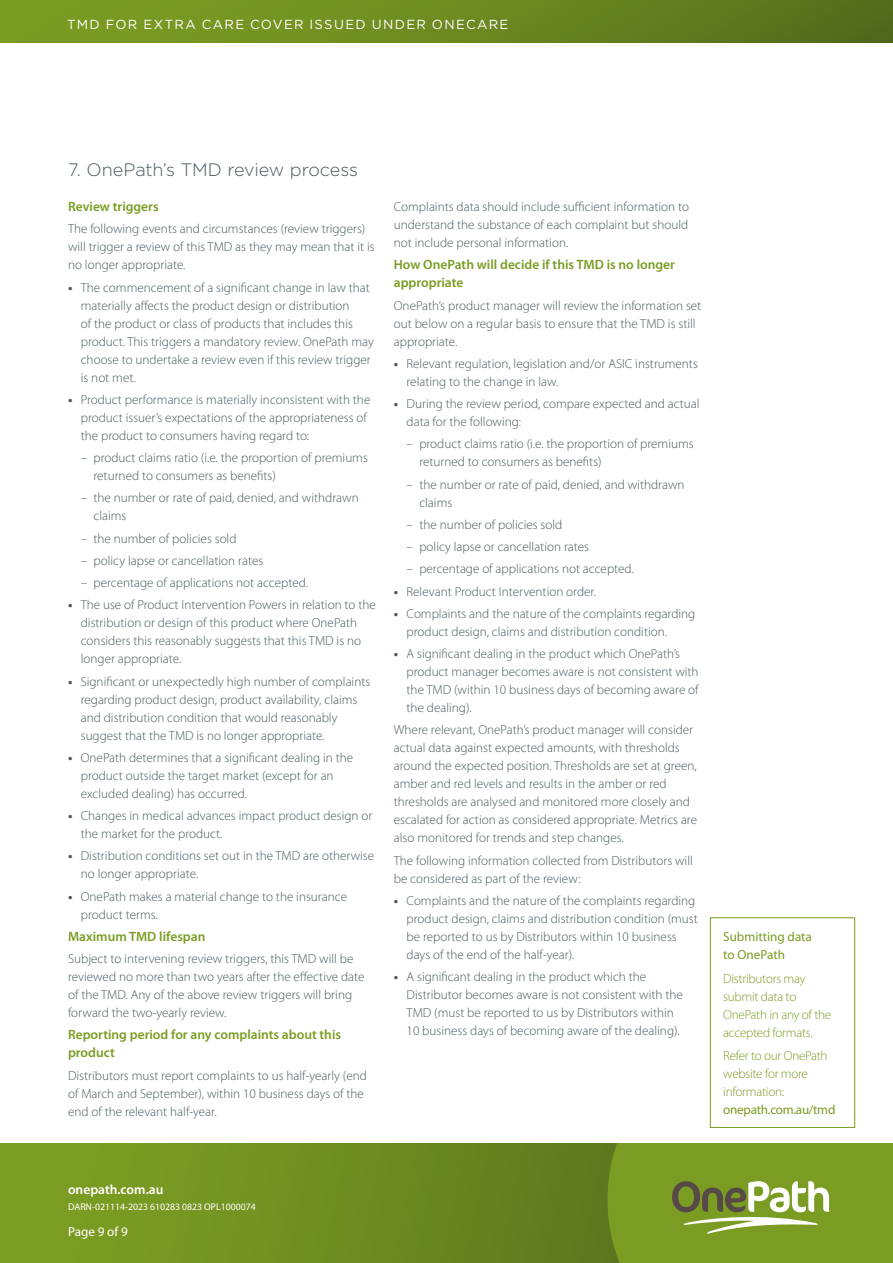
<style>
.page{position:relative;width:893px;height:1263px;background:#fff}
.page>*{position:absolute;margin:0;border:0;box-sizing:border-box;transform-origin:0 0}
.t1{font:300 18px "Gotham";letter-spacing:-.005em;color:#4a585f}
.t2{font:600 13.5px/18px "Myriad Pro";color:#7a9c22}
.t3{font:600 13.5px "Myriad Pro";color:#fff}
.t4{font:300 13.2px/18px "Myriad Pro";color:#4a585f}
.t5{font:300 13.2px/18px "Myriad Pro";letter-spacing:-.02em;color:#7a9c22}
.t6{font:13.2px "Gotham";letter-spacing:.1em;color:#fff}
.t7{font:13.2px/18px "Myriad Pro";color:#7a9c22}
.t8{font:13.2px "Myriad Pro";letter-spacing:-.02em;color:#7a9c22}
.t9{font:13.2px "Myriad Pro";color:#fff}
.t10{font:9.75px "Myriad Pro";color:#fff}
.s1{font-weight:700}
</style>
<div class="page">
<svg style="left:0;top:1144px;width:607px;height:119px;background:#6f8d20"></svg>
<svg style="left:607px;top:1144px;width:286px;height:119px;background:#809e30"></svg>
<div style="left:0;top:0;width:893px;height:43px;background:linear-gradient(to right,#80a223,#556e1d)"></div>
<div style="left:710px;top:917px;width:145px;height:210px;border:1px solid #7a9c22"></div>
<p class="t6" style="left:67px;top:16px;width:443px">TMD FOR EXTRA CARE COVER ISSUED UNDER ONECARE</p>
<h1 class="t1" style="left:68px;top:158px;width:292px">7. OnePath’s TMD review process</h1>
<p class="t2" style="left:68px;top:197px;width:92px">Review triggers</p>
<p class="t4" style="left:68px;top:220px;width:308px">The following events and circumstances (review triggers) will trigger a review of this TMD as they may mean that it is no longer appropriate.</p>
<p class="t4" style="left:81px;top:278px;width:295px;text-indent:-13px"><span class="s1">•</span> The commencement of a significant change in law that materially affects the product design or distribution<br>of the product or class of products that includes this product. This triggers a mandatory review. OnePath may choose to undertake a review even if this review trigger is not met.</p>
<p class="t4" style="left:81px;top:390px;width:291px;text-indent:-13px"><span class="s1">•</span> Product performance is materially inconsistent with the product issuer’s expectations of the appropriateness of the product to consumers having regard to:</p>
<p class="t4" style="left:94px;top:448px;width:276px;text-indent:-13px">– product claims ratio (i.e. the proportion of premiums returned to consumers as benefits)</p>
<p class="t4" style="left:94px;top:489px;width:267px;text-indent:-13px">– the number or rate of paid, denied, and withdrawn claims</p>
<p class="t4" style="left:81px;top:529px;width:157px">– the number of policies sold</p>
<p class="t4" style="left:81px;top:551px;width:184px">– policy lapse or cancellation rates</p>
<p class="t4" style="left:81px;top:573px;width:229px">– percentage of applications not accepted.</p>
<p class="t4" style="left:81px;top:596px;width:296px;text-indent:-13px"><span class="s1">•</span> The use of Product Intervention Powers in relation to the distribution or design of this product where OnePath considers this reasonably suggests that this TMD is no longer appropriate.</p>
<p class="t4" style="left:81px;top:672px;width:291px;text-indent:-13px"><span class="s1">•</span> Significant or unexpectedly high number of complaints regarding product design, product availability, claims and distribution condition that would reasonably suggest that the TMD is no longer appropriate.</p>
<p class="t4" style="left:81px;top:748px;width:274px;text-indent:-13px"><span class="s1">•</span> OnePath determines that a significant dealing in the product outside the target market (except for an excluded dealing) has occurred.</p>
<p class="t4" style="left:81px;top:806px;width:293px;text-indent:-13px"><span class="s1">•</span> Changes in medical advances impact product design or the market for the product.</p>
<p class="t4" style="left:81px;top:847px;width:295px;text-indent:-13px"><span class="s1">•</span> Distribution conditions set out in the TMD are otherwise no longer appropriate.</p>
<p class="t4" style="left:81px;top:887px;width:268px;text-indent:-13px"><span class="s1">•</span> OnePath makes a material change to the insurance product terms.</p>
<p class="t2" style="left:68px;top:927px;width:139px">Maximum TMD lifespan</p>
<p class="t4" style="left:68px;top:949px;width:298px">Subject to intervening review triggers, this TMD will be reviewed no more than two years after the effective date of the TMD. Any of the above review triggers will bring forward the two-yearly review.</p>
<p class="t2" style="left:68px;top:1025px;width:275px">Reporting period for any complaints about this product</p>
<p class="t4" style="left:68px;top:1066px;width:300px">Distributors must report complaints to us half-yearly (end of March and September), within 10 business days of the end of the relevant half-year.</p>
<p class="t4" style="left:394px;top:197px;width:297px;text-align:justify">Complaints data should include sufficient information to understand the substance of each complaint but should not include personal information.</p>
<p class="t2" style="left:394px;top:255px;width:283px">How OnePath will decide if this TMD is no longer appropriate</p>
<p class="t4" style="left:394px;top:296px;width:309px">OnePath’s product manager will review the information set out below on a regular basis to ensure that the TMD is still appropriate.</p>
<p class="t4" style="left:407px;top:354px;width:293px;text-indent:-13px"><span class="s1">•</span> Relevant regulation, legislation and/or ASIC instruments relating to the change in law.</p>
<p class="t4" style="left:407px;top:394px;width:295px;text-indent:-13px"><span class="s1">•</span> During the review period, compare expected and actual data for the following:</p>
<p class="t4" style="left:419px;top:435px;width:276px;text-indent:-13px">– product claims ratio (i.e. the proportion of premiums returned to consumers as benefits)</p>
<p class="t4" style="left:419px;top:475px;width:267px;text-indent:-13px">– the number or rate of paid, denied, and withdrawn claims</p>
<p class="t4" style="left:407px;top:515px;width:157px">– the number of policies sold</p>
<p class="t4" style="left:407px;top:537px;width:184px">– policy lapse or cancellation rates</p>
<p class="t4" style="left:407px;top:560px;width:229px">– percentage of applications not accepted.</p>
<p class="t4" style="left:394px;top:582px;width:204px"><span class="s1">•</span> Relevant Product Intervention order.</p>
<p class="t4" style="left:407px;top:604px;width:290px;text-indent:-13px"><span class="s1">•</span> Complaints and the nature of the complaints regarding product design, claims and distribution condition.</p>
<p class="t4" style="left:407px;top:644px;width:294px;text-indent:-13px"><span class="s1">•</span> A significant dealing in the product which OnePath’s product manager becomes aware is not consistent with the TMD (within 10 business days of becoming aware of the dealing).</p>
<p class="t4" style="left:394px;top:721px;width:305px">Where relevant, OnePath’s product manager will consider actual data against expected amounts, with thresholds around the expected position. Thresholds are set at green, amber and red levels and results in the amber or red thresholds are analysed and monitored more closely and escalated for action as considered appropriate. Metrics are also monitored for trends and step changes.</p>
<p class="t4" style="left:394px;top:851px;width:301px">The following information collected from Distributors will be considered as part of the review:</p>
<p class="t4" style="left:407px;top:891px;width:293px;text-indent:-13px"><span class="s1">•</span> Complaints and the nature of the complaints regarding product design, claims and distribution condition (must be reported to us by Distributors within 10 business days of the end of the half-year).</p>
<p class="t4" style="left:407px;top:967px;width:278px;text-indent:-13px"><span class="s1">•</span> A significant dealing in the product which the Distributor becomes aware is not consistent with the TMD (must be reported to us by Distributors within 10 business days of becoming aware of the dealing).</p>
<p class="t7" style="left:723px;top:927px;width:90px">Submitting data to OnePath</p>
<p class="t5" style="left:723px;top:969px;width:109px">Distributors may submit data to<br>OnePath in any of the accepted formats.</p>
<p class="t5" style="left:723px;top:1047px;width:106px">Refer to our OnePath website for more information:</p>
<p class="t8" style="left:723px;top:1102px;width:114px">onepath.com.au/tmd</p>
<p class="t3" style="left:68px;top:1181px;width:97px">onepath.com.au</p>
<p class="t10" style="left:68px;top:1200px;width:189px">DARN-021114-2023 610283 0823 OPL1000074</p>
<p class="t9" style="left:68px;top:1224px;width:61px">Page 9 of 9</p>
</div>
